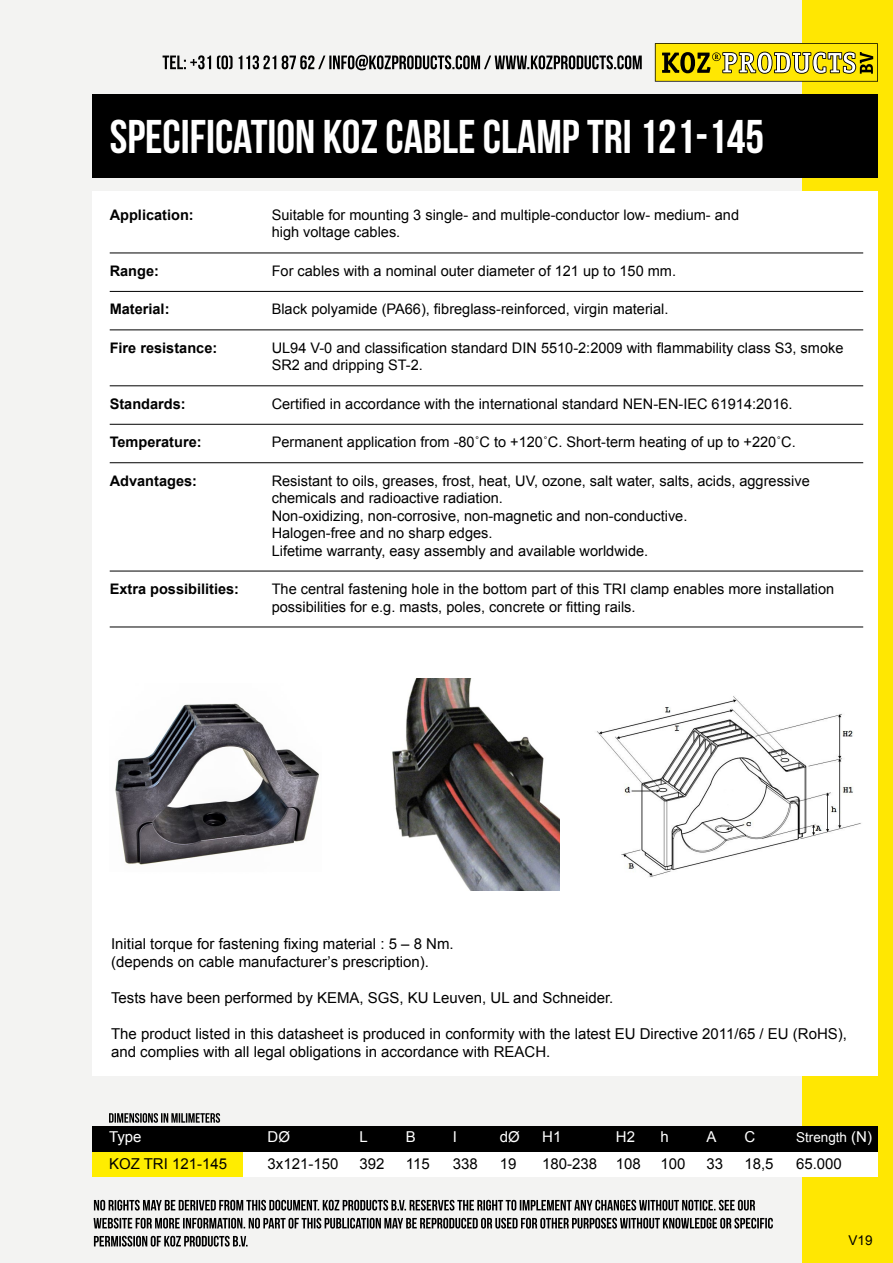
<style>
.page{position:relative;width:893px;height:1263px;background:#f3f3f2}
.page>*{position:absolute;margin:0;border:0;box-sizing:border-box;transform-origin:0 0}
.t1{font:47.25px "Bebas Neue";color:#fff}
.t2{font:15px/18px "Arial";color:#000}
.t3{font:15px "Arial";color:#fff}
.t4{font:14.55px/17.4px "Arial";color:#000}
.t5{font:700 14.55px "Arial";color:#000}
.t6{font:13.5px "Arial";color:#fff}
.t7{font:13.5px "Arial";color:#000}
.s1{font-size:15px}
</style>
<div class="page">
<div style="left:802px;top:0;width:91px;height:1263px;background:#ffe702"></div>
<div style="left:92px;top:191px;width:786px;height:885px;background:#fff"></div>
<svg style="left:655px;top:43px;width:223px;height:39px"></svg>
<div style="left:92px;top:95px;width:786px;height:83px;background:#000"></div>
<svg style="left:163px;top:55px;width:479px;height:15px"></svg>
<hr style="left:110px;top:253px;width:753px;height:1px;background:#000">
<hr style="left:110px;top:291px;width:753px;height:1px;background:#000">
<hr style="left:110px;top:330px;width:753px;height:1px;background:#000">
<hr style="left:110px;top:386px;width:753px;height:1px;background:#000">
<hr style="left:110px;top:424px;width:753px;height:1px;background:#000">
<hr style="left:110px;top:462px;width:753px;height:1px;background:#000">
<hr style="left:110px;top:571px;width:753px;height:1px;background:#000">
<hr style="left:110px;top:627px;width:753px;height:1px;background:#000">
<div style="left:92px;top:1151px;width:151px;height:25px;background:#ffed00"></div>
<div style="left:243px;top:1151px;width:635px;height:25px;background:#fff"></div>
<div style="left:92px;top:1126px;width:786px;height:25px;background:#000"></div>
<img style="left:597px;top:696px;width:264px;height:182px">
<img style="left:392px;top:678px;width:168px;height:212px">
<img style="left:115px;top:703px;width:204px;height:162px">
<svg style="left:109px;top:1113px;width:111px;height:10px"></svg>
<svg style="left:94px;top:1236px;width:154px;height:10px"></svg>
<svg style="left:94px;top:1218px;width:679px;height:10px"></svg>
<svg style="left:94px;top:1200px;width:661px;height:10px"></svg>
<h1 class="t1" style="left:110px;top:111px;width:656px">SPECIFICATION KOZ CABLE CLAMP TRI 121-145</h1>
<p class="t5" style="left:110px;top:205px;width:86px">Application:</p>
<p class="t4" style="left:272px;top:206px;width:469px">Suitable for mounting 3 single- and multiple-conductor low- medium- and high voltage cables.</p>
<p class="t5" style="left:110px;top:261px;width:51px">Range:</p>
<p class="t4" style="left:272px;top:262px;width:406px">For cables with a nominal outer diameter of 121 up to 150 mm.</p>
<p class="t5" style="left:110px;top:300px;width:61px">Material:</p>
<p class="t4" style="left:272px;top:301px;width:398px">Black polyamide (PA66), fibreglass-reinforced, virgin material.</p>
<p class="t5" style="left:110px;top:338px;width:109px">Fire resistance:</p>
<p class="t4" style="left:272px;top:339px;width:573px">UL94 V-0 and classification standard DIN 5510-2:2009 with flammability class S3, smoke<br>SR2 and dripping ST-2.</p>
<p class="t5" style="left:110px;top:394px;width:77px">Standards:</p>
<p class="t4" style="left:272px;top:395px;width:522px">Certified in accordance with the international standard NEN-EN-IEC 61914:2016.</p>
<p class="t5" style="left:110px;top:433px;width:93px">Temperature:</p>
<p class="t4" style="left:272px;top:434px;width:526px">Permanent application from -80˚C to +120˚C. Short-term heating of up to +220˚C.</p>
<p class="t5" style="left:110px;top:471px;width:89px">Advantages:</p>
<p class="t4" style="left:272px;top:472px;width:540px">Resistant to oils, greases, frost, heat, UV, ozone, salt water, salts, acids, aggressive chemicals and radioactive radiation.<br>Non-oxidizing, non-corrosive, non-magnetic and non-conductive.<br>Halogen-free and no sharp edges.<br>Lifetime warranty, easy assembly and available worldwide.</p>
<p class="t5" style="left:110px;top:579px;width:131px">Extra possibilities:</p>
<p class="t4" style="left:272px;top:580px;width:564px">The central fastening hole in the bottom part of this TRI clamp enables more installation possibilities for e.g. masts, poles, concrete or fitting rails.</p>
<p class="t2" style="left:111px;top:934px;width:344px">Initial torque for fastening fixing material : 5 – 8 Nm. (depends on cable manufacturer’s prescription).</p>
<p class="t2" style="left:111px;top:988px;width:504px">Tests have been performed by KEMA, SGS, KU Leuven, UL and Schneider.</p>
<p class="t2" style="left:111px;top:1024px;width:737px">The product listed in this datasheet is produced in conformity with the latest EU Directive 2011/65 / EU (RoHS), and complies with all legal obligations in accordance with REACH.</p>
<p class="t3" style="left:109px;top:1127px;width:34px">Type</p>
<p class="t2" style="left:109px;top:1155px;width:120px">KOZ TRI 121-145</p>
<p class="t3" style="left:268px;top:1127px;width:24px">DØ</p>
<p class="t2" style="left:268px;top:1155px;width:72px">3x121-150</p>
<p class="t3" style="left:359px;top:1127px;width:10px">L</p>
<p class="t2" style="left:359px;top:1155px;width:27px">392</p>
<p class="t3" style="left:406px;top:1127px;width:12px">B</p>
<p class="t2" style="left:406px;top:1155px;width:25px">115</p>
<p class="t3" style="left:453px;top:1127px;width:6px">I</p>
<p class="t2" style="left:453px;top:1155px;width:27px">338</p>
<p class="t3" style="left:500px;top:1127px;width:22px">dØ</p>
<p class="t2" style="left:500px;top:1155px;width:18px">19</p>
<p class="t3" style="left:542px;top:1127px;width:21px">H1</p>
<p class="t2" style="left:542px;top:1155px;width:57px">180-238</p>
<p class="t3" style="left:616px;top:1127px;width:21px">H2</p>
<p class="t2" style="left:616px;top:1155px;width:27px">108</p>
<p class="t3" style="left:660px;top:1127px;width:10px">h</p>
<p class="t2" style="left:660px;top:1155px;width:27px">100</p>
<p class="t3" style="left:706px;top:1127px;width:12px">A</p>
<p class="t2" style="left:706px;top:1155px;width:18px">33</p>
<p class="t3" style="left:744px;top:1127px;width:12px">C</p>
<p class="t2" style="left:744px;top:1155px;width:31px">18,5</p>
<p class="t6" style="left:796px;top:1129px;width:78px">Strength <span class="s1">(N)</span></p>
<p class="t2" style="left:796px;top:1155px;width:47px">65.000</p>
<p class="t7" style="left:848px;top:1232px;width:26px">V19</p>
</div>
